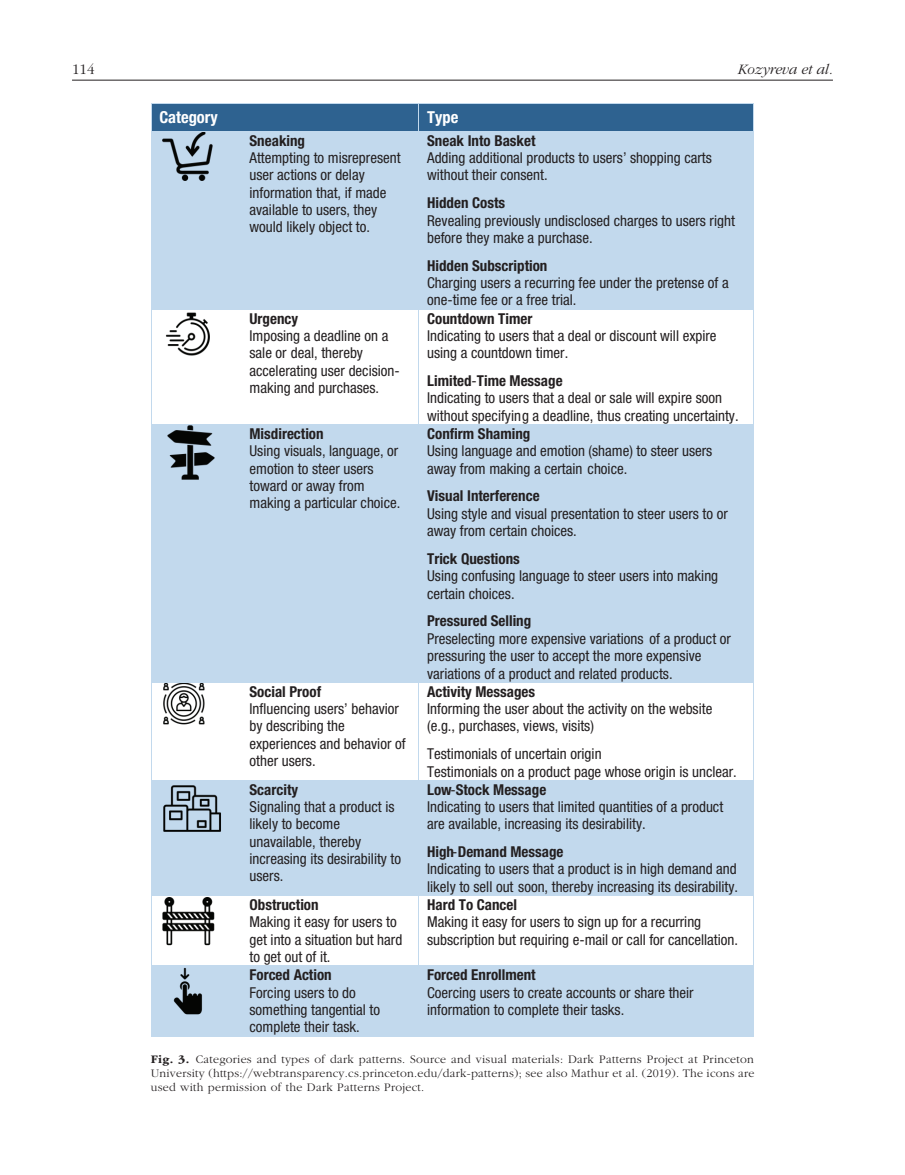
<style>
.page{position:relative;width:905px;height:1175px;background:#fff}
.page>*{position:absolute;margin:0;border:0;box-sizing:border-box;transform-origin:0 0}
.t1{font:700 condensed 16.5px "Helvetica Neue LT Std";color:#fff}
.t2{font:condensed 15px/17.4px "Helvetica Neue LT Std";color:#231f20}
.t3{font:700 condensed 15px "Helvetica Neue LT Std";color:#231f20}
.t4{font:italic 300 15px "ITC Garamond Std";color:#231f20}
.t5{font:300 15px "ITC Garamond Std";color:#231f20}
.t6{font:300 12px/14.2px "ITC Garamond Std";letter-spacing:.02em;color:#231f20;text-align:justify}
.s1{font-weight:700}
</style>
<div class="page">
<hr style="left:72px;top:80px;width:760px;height:1px;background:#231f20">
<div style="left:152px;top:104px;width:266px;height:27px;background:#2e6290"></div>
<div style="left:419px;top:104px;width:334px;height:27px;background:#2e6290"></div>
<hr style="left:151px;top:104px;width:267px;height:1px;background:#c2d9ed">
<hr style="left:419px;top:104px;width:334px;height:1px;background:#c2d9ed">
<div style="left:152px;top:132px;width:89px;height:177px;background:#c2d9ed"></div>
<div style="left:242px;top:132px;width:176px;height:177px;background:#c2d9ed"></div>
<div style="left:419px;top:132px;width:334px;height:177px;background:#c2d9ed"></div>
<svg style="left:151px;top:105px;width:1px;height:26px"></svg>
<hr style="left:151px;top:131px;width:90px;height:1px;background:#c2d9ed">
<hr style="left:242px;top:131px;width:176px;height:1px;background:#c2d9ed">
<svg style="left:418px;top:104px;width:1px;height:28px"></svg>
<hr style="left:419px;top:131px;width:334px;height:1px;background:#c2d9ed">
<svg style="left:753px;top:104px;width:1px;height:28px"></svg>
<hr style="left:151px;top:132px;width:1px;height:177px;background:#c2d9ed">
<hr style="left:241px;top:132px;width:1px;height:177px;background:#c2d9ed">
<hr style="left:418px;top:132px;width:1px;height:177px;background:#c2d9ed">
<hr style="left:753px;top:132px;width:1px;height:177px;background:#c2d9ed">
<hr style="left:151px;top:309px;width:90px;height:1px;background:#c2d9ed">
<hr style="left:242px;top:309px;width:176px;height:1px;background:#c2d9ed">
<hr style="left:419px;top:309px;width:334px;height:1px;background:#c2d9ed">
<hr style="left:151px;top:309px;width:1px;height:115px;background:#c2d9ed">
<hr style="left:418px;top:309px;width:1px;height:115px;background:#c2d9ed">
<hr style="left:753px;top:309px;width:1px;height:115px;background:#c2d9ed">
<div style="left:152px;top:425px;width:89px;height:257px;background:#c2d9ed"></div>
<div style="left:242px;top:425px;width:176px;height:257px;background:#c2d9ed"></div>
<div style="left:419px;top:425px;width:334px;height:257px;background:#c2d9ed"></div>
<hr style="left:151px;top:424px;width:90px;height:1px;background:#c2d9ed">
<hr style="left:242px;top:424px;width:176px;height:1px;background:#c2d9ed">
<hr style="left:419px;top:424px;width:334px;height:1px;background:#c2d9ed">
<hr style="left:151px;top:425px;width:1px;height:257px;background:#c2d9ed">
<hr style="left:241px;top:425px;width:1px;height:257px;background:#c2d9ed">
<hr style="left:418px;top:425px;width:1px;height:257px;background:#c2d9ed">
<hr style="left:753px;top:425px;width:1px;height:257px;background:#c2d9ed">
<hr style="left:151px;top:682px;width:90px;height:1px;background:#c2d9ed">
<hr style="left:242px;top:682px;width:176px;height:1px;background:#c2d9ed">
<hr style="left:419px;top:682px;width:334px;height:1px;background:#c2d9ed">
<hr style="left:151px;top:682px;width:1px;height:97px;background:#c2d9ed">
<hr style="left:418px;top:682px;width:1px;height:97px;background:#c2d9ed">
<hr style="left:753px;top:682px;width:1px;height:97px;background:#c2d9ed">
<div style="left:152px;top:780px;width:89px;height:115px;background:#c2d9ed"></div>
<div style="left:242px;top:780px;width:176px;height:115px;background:#c2d9ed"></div>
<div style="left:419px;top:780px;width:334px;height:115px;background:#c2d9ed"></div>
<hr style="left:151px;top:779px;width:90px;height:1px;background:#c2d9ed">
<hr style="left:242px;top:779px;width:176px;height:1px;background:#c2d9ed">
<hr style="left:419px;top:779px;width:334px;height:1px;background:#c2d9ed">
<hr style="left:151px;top:780px;width:1px;height:115px;background:#c2d9ed">
<hr style="left:241px;top:780px;width:1px;height:115px;background:#c2d9ed">
<hr style="left:418px;top:780px;width:1px;height:115px;background:#c2d9ed">
<hr style="left:753px;top:780px;width:1px;height:115px;background:#c2d9ed">
<hr style="left:151px;top:895px;width:90px;height:1px;background:#c2d9ed">
<hr style="left:242px;top:895px;width:176px;height:1px;background:#c2d9ed">
<hr style="left:419px;top:895px;width:334px;height:1px;background:#c2d9ed">
<hr style="left:151px;top:895px;width:1px;height:70px;background:#c2d9ed">
<hr style="left:418px;top:895px;width:1px;height:70px;background:#c2d9ed">
<hr style="left:753px;top:895px;width:1px;height:70px;background:#c2d9ed">
<div style="left:152px;top:966px;width:89px;height:69px;background:#c2d9ed"></div>
<div style="left:242px;top:966px;width:176px;height:69px;background:#c2d9ed"></div>
<div style="left:419px;top:966px;width:334px;height:69px;background:#c2d9ed"></div>
<hr style="left:151px;top:965px;width:90px;height:1px;background:#c2d9ed">
<hr style="left:242px;top:965px;width:176px;height:1px;background:#c2d9ed">
<hr style="left:419px;top:965px;width:334px;height:1px;background:#c2d9ed">
<hr style="left:151px;top:966px;width:1px;height:69px;background:#c2d9ed">
<hr style="left:151px;top:1035px;width:90px;height:1px;background:#c2d9ed">
<hr style="left:241px;top:966px;width:1px;height:69px;background:#c2d9ed">
<hr style="left:242px;top:1035px;width:176px;height:1px;background:#c2d9ed">
<hr style="left:418px;top:966px;width:1px;height:69px;background:#c2d9ed">
<hr style="left:419px;top:1035px;width:334px;height:1px;background:#c2d9ed">
<hr style="left:753px;top:966px;width:1px;height:69px;background:#c2d9ed">
<img style="left:162px;top:133px;width:51px;height:48px">
<img style="left:165px;top:312px;width:45px;height:44px">
<img style="left:167px;top:426px;width:48px;height:53px">
<img style="left:163px;top:683px;width:42px;height:41px">
<img style="left:163px;top:785px;width:58px;height:47px">
<img style="left:162px;top:897px;width:53px;height:48px">
<img style="left:173px;top:967px;width:29px;height:48px">
<p class="t5" style="left:72px;top:61px;width:24px">114</p>
<p class="t4" style="left:737px;top:61px;width:97px">Kozyreva et al.</p>
<p class="t1" style="left:159px;top:107px;width:60px">Category</p>
<p class="t1" style="left:427px;top:107px;width:33px">Type</p>
<p class="t3" style="left:249px;top:131px;width:57px">Sneaking</p>
<p class="t2" style="left:249px;top:149px;width:153px">Attempting to misrepresent user actions or delay information that, if made available to users, they would likely object to.</p>
<p class="t3" style="left:427px;top:131px;width:110px">Sneak Into Basket</p>
<p class="t2" style="left:427px;top:149px;width:286px">Adding additional products to users’ shopping carts without their consent.</p>
<p class="t3" style="left:427px;top:194px;width:79px">Hidden Costs</p>
<p class="t2" style="left:427px;top:211px;width:309px">Revealing previously undisclosed charges to users right before they make a purchase.</p>
<p class="t3" style="left:427px;top:256px;width:122px">Hidden Subscription</p>
<p class="t2" style="left:427px;top:274px;width:303px">Charging users a recurring fee under the pretense of a one-time fee or a free trial.</p>
<p class="t3" style="left:249px;top:309px;width:50px">Urgency</p>
<p class="t2" style="left:249px;top:327px;width:152px">Imposing a deadline on a sale or deal, thereby accelerating user decision&shy;making and purchases.</p>
<p class="t3" style="left:249px;top:424px;width:76px">Misdirection</p>
<p class="t2" style="left:249px;top:442px;width:152px">Using visuals, language, or emotion to steer users toward or away from making a particular choice.</p>
<p class="t3" style="left:249px;top:682px;width:73px">Social Proof</p>
<p class="t2" style="left:249px;top:700px;width:157px">Influencing users’ behavior by describing the experiences and behavior of other users.</p>
<p class="t3" style="left:249px;top:780px;width:50px">Scarcity</p>
<p class="t2" style="left:249px;top:798px;width:153px">Signaling that a product is likely to become unavailable, thereby increasing its desirability to users.</p>
<p class="t3" style="left:249px;top:895px;width:71px">Obstruction</p>
<p class="t2" style="left:249px;top:913px;width:154px">Making it easy for users to get into a situation but hard to get out of it.</p>
<p class="t3" style="left:427px;top:309px;width:107px">Countdown Timer</p>
<p class="t2" style="left:427px;top:327px;width:291px">Indicating to users that a deal or discount will expire using a countdown timer.</p>
<p class="t2" style="left:427px;top:372px;width:313px"><span class="s1">Limited</span>-<span class="s1">Time Message<br></span>Indicating to users that a deal or sale will expire soon without specifying a deadline, thus creating uncertainty.</p>
<p class="t3" style="left:427px;top:424px;width:105px">Confirm Shaming</p>
<p class="t2" style="left:427px;top:442px;width:287px">Using language and emotion (shame) to steer users away from making a certain choice.</p>
<p class="t3" style="left:427px;top:487px;width:114px">Visual Interference</p>
<p class="t2" style="left:427px;top:505px;width:302px">Using style and visual presentation to steer users to or away from certain choices.</p>
<p class="t3" style="left:427px;top:549px;width:94px">Trick Questions</p>
<p class="t2" style="left:427px;top:567px;width:292px">Using confusing language to steer users into making certain choices.</p>
<p class="t3" style="left:427px;top:612px;width:106px">Pressured Selling</p>
<p class="t2" style="left:427px;top:629px;width:305px">Preselecting more expensive variations of a product or pressuring the user to accept the more expensive variations of a product and related products.</p>
<p class="t3" style="left:427px;top:682px;width:109px">Activity Messages</p>
<p class="t2" style="left:427px;top:700px;width:287px">Informing the user about the activity on the website (e.g., purchases, views, visits)</p>
<p class="t2" style="left:427px;top:745px;width:311px">Testimonials of uncertain origin<br>Testimonials on a product page whose origin is unclear.</p>
<p class="t2" style="left:427px;top:780px;width:297px"><span class="s1">Low</span>-<span class="s1">Stock Message<br></span>Indicating to users that limited quantities of a product are available, increasing its desirability.</p>
<p class="t2" style="left:427px;top:843px;width:312px"><span class="s1">High</span>-<span class="s1">Demand Message<br></span>Indicating to users that a product is in high demand and likely to sell out soon, thereby increasing its desirability.</p>
<p class="t3" style="left:427px;top:895px;width:91px">Hard To Cancel</p>
<p class="t2" style="left:427px;top:913px;width:312px">Making it easy for users to sign up for a recurring subscription but requiring e-mail or call for cancellation.</p>
<p class="t3" style="left:249px;top:965px;width:84px">Forced Action</p>
<p class="t2" style="left:249px;top:983px;width:132px">Forcing users to do something tangential to complete their task.</p>
<p class="t3" style="left:427px;top:965px;width:110px">Forced Enrollment</p>
<p class="t2" style="left:427px;top:983px;width:268px">Coercing users to create accounts or share their information to complete their tasks.</p>
<p class="t6" style="left:151px;top:1051px;width:605px"><span class="s1">Fig. 3.</span> Categories and types of dark patterns. Source and visual materials: Dark Patterns Project at Princeton University (https://webtransparency.cs.princeton.edu/dark-patterns); see also Mathur et al. (2019). The icons are used with permission of the Dark Patterns Project.</p>
</div>
